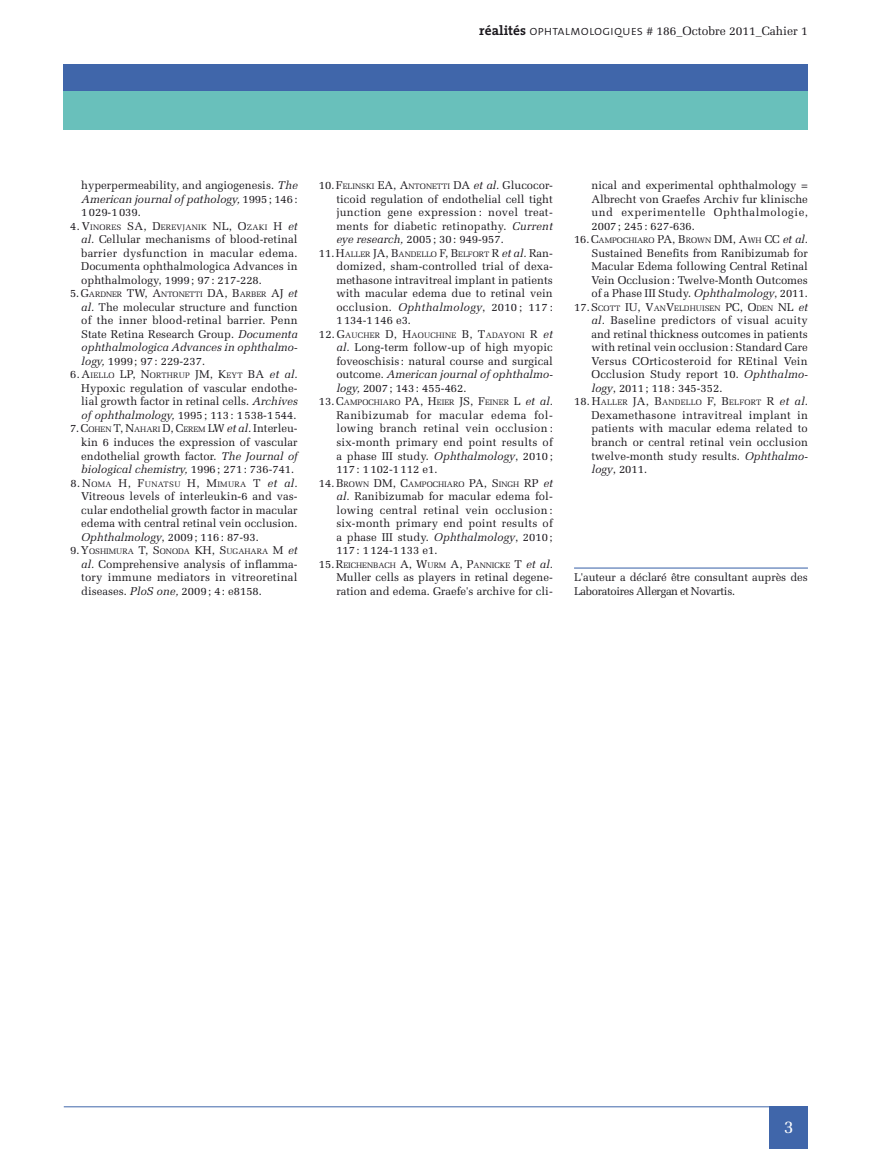
<style>
.page{position:relative;width:893px;height:1149px;background:#fff}
.page>*{position:absolute;margin:0;border:0;box-sizing:border-box;transform-origin:0 0}
.t1{font:18px "Melior";color:#fff}
.t2{font:12px "Melior";color:#1a171c}
.t3{font:11.25px/13.5px "Melior";color:#1a171c;text-align:justify}
.t4{font:7.8px "Melior";letter-spacing:.005em;color:#1a171c}
.t5{font:7.8px "Melior";letter-spacing:.025em;color:#1a171c}
.t6{font:7.8px "Melior";letter-spacing:.035em;color:#1a171c}
.t7{font:7.8px "Melior";letter-spacing:.03em;color:#1a171c}
.t8{font:7.8px "Melior";letter-spacing:.045em;color:#1a171c}
.s1{font-family:"The Serif";font-weight:700;font-size:13.5px}
.s2{font-family:"The Sans Light Caps";font-size:13.5px}
.s3{font-style:italic}
.s4{font-size:11.25px;color:#fff}
.s5{font-size:11.25px}
.s6{font-style:italic;font-size:11.25px}
</style>
<div class="page">
<div style="left:64px;top:64px;width:744px;height:27px;background:#4066aa"></div>
<div style="left:64px;top:91px;width:744px;height:39px;background:#69c0bb"></div>
<div style="left:770px;top:1106px;width:38px;height:42px;background:#4066aa"></div>
<hr style="left:64px;top:1106px;width:744px;height:1px;background:#4066aa">
<hr style="left:574px;top:567px;width:234px;height:1px;background:#4066aa">
<p class="t2" style="left:479px;top:24px;width:330px"><span class="s1">réalités</span> <span class="s2">ophtalmologiques</span> # 186_Octobre 2011_Cahier 1</p>
<p class="t3" style="left:81px;top:179px;width:218px">hyperpermeability, and angiogenesis. <span class="s3">The American journal of pathology,</span> 1995; 146:<br>1029-1039.</p>
<p class="t6" style="left:64px;top:222px;width:235px"><span class="s4">0</span><span class="s5">4.</span> <span class="s5">V</span>INORES <span class="s5">SA, D</span>EREVJANIK <span class="s5">NL , O</span>ZAKI <span class="s5">H</span> <span class="s6">et</span></p>
<p class="t3" style="left:81px;top:233px;width:218px"><span class="s3">al.</span> Cellular mechanisms of blood-retinal barrier dysfunction in macular edema.<br>Documenta ophthalmologica Advances in ophthalmology, 1999; 97: 217-228.</p>
<p class="t4" style="left:64px;top:290px;width:235px"><span class="s4">0</span><span class="s5">5.</span><span class="s5">G</span>ARDNER <span class="s5">TW, A</span>NTONETTI <span class="s5">DA , B</span>ARBER <span class="s5">AJ</span> <span class="s6">et</span></p>
<p class="t3" style="left:81px;top:300px;width:218px"><span class="s3">al.</span> The molecular structure and function of the inner blood-retinal barrier. Penn State Retina Research Group. <span class="s3">Documenta ophthalmologica Advances in ophthalmo&shy;logy,</span> 1999; 97: 229-237.</p>
<p class="t5" style="left:64px;top:371px;width:235px"><span class="s4">0</span><span class="s5">6.</span> <span class="s5">A</span>IELLO <span class="s5">LP, N</span>ORTHRUP <span class="s5">JM, K</span>EYT <span class="s5">BA</span> <span class="s6">et al.</span></p>
<p class="t3" style="left:81px;top:381px;width:218px">Hypoxic regulation of vascular endothe&shy;lial growth factor in retinal cells. <span class="s3">Archives of ophthalmology,</span> 1995; 113: 1538-1544.</p>
<p class="t4" style="left:64px;top:425px;width:31px"><span class="s4">0</span><span class="s5">7.</span><span class="s5">C</span>OHE</p>
<p class="t4" style="left:105px;top:425px;width:194px">N <span class="s5">T, N</span>AHARI <span class="s5">D, C</span>EREM <span class="s5">LW</span> <span class="s6">et al.</span> <span class="s5">Interleu-</span></p>
<p class="t3" style="left:81px;top:435px;width:218px">kin 6 induces the expression of vascular endothelial growth factor. <span class="s3">The Journal of biological chemistry,</span> 1996; 271: 736-741.</p>
<p class="t8" style="left:64px;top:479px;width:235px"><span class="s4">0</span><span class="s5">8.</span> <span class="s5">N</span>OMA <span class="s5">H, F</span>UNATSU <span class="s5">H, M</span>IMURA <span class="s5">T</span> <span class="s6">et al.</span></p>
<p class="t3" style="left:81px;top:489px;width:218px">Vitreous levels of interleukin-6 and vas&shy;cular endothelial growth factor in macular edema with central retinal vein occlusion.<br><span class="s3">Ophthalmology</span>, 2009; 116: 87-93.</p>
<p class="t4" style="left:64px;top:546px;width:32px"><span class="s4">0</span><span class="s5">9.</span><span class="s5">Y</span>OSH</p>
<p class="t4" style="left:106px;top:546px;width:193px">IMURA <span class="s5">T, S</span>ONODA <span class="s5">KH, S</span>UGAHARA <span class="s5">M</span> <span class="s6">et</span></p>
<p class="t3" style="left:81px;top:557px;width:218px"><span class="s3">al.</span> Comprehensive analysis of inflamma&shy;tory immune mediators in vitreoretinal diseases. <span class="s3">PloS one,</span> 2009; 4: e8158.</p>
<p class="t4" style="left:319px;top:182px;width:235px"><span class="s5">10.F</span>ELINSKI <span class="s5">EA, A</span>NTONETTI <span class="s5">DA</span> <span class="s6">et al.</span> <span class="s5">Glucocor-</span></p>
<p class="t3" style="left:336px;top:192px;width:218px">ticoid regulation of endothelial cell tight junction gene expression : novel treat&shy;ments for diabetic retinopathy. <span class="s3">Current eye research,</span> 2005; 30: 949-957.</p>
<p class="t4" style="left:319px;top:249px;width:235px"><span class="s5">11.H</span>ALLER <span class="s5">JA , B</span>ANDELLO <span class="s5">F, B</span>ELFORT <span class="s5">R</span> <span class="s6">et al.</span> <span class="s5">Ran-</span></p>
<p class="t3" style="left:336px;top:260px;width:218px">domized, sham-controlled trial of dexa&shy;methasone intravitreal implant in patients with macular edema due to retinal vein occlusion. <span class="s3">Ophthalmology</span>, 2010 ; 117 :<br>1134-1146 e3.</p>
<p class="t7" style="left:319px;top:330px;width:235px"><span class="s5">12.</span> <span class="s5">G</span>AUCHER <span class="s5">D, H</span>AOUCHINE <span class="s5">B, T</span>ADAYONI <span class="s5">R</span> <span class="s6">et</span></p>
<p class="t3" style="left:336px;top:341px;width:218px"><span class="s3">al.</span> Long-term follow-up of high myopic foveoschisis : natural course and surgical outcome. <span class="s3">American journal of ophthalmo&shy;logy,</span> 2007; 143: 455-462.</p>
<p class="t4" style="left:319px;top:398px;width:39px"><span class="s5">13.</span><span class="s5">C</span>AMPO</p>
<p class="t4" style="left:369px;top:398px;width:186px">CHIARO <span class="s5">PA, H</span>EIER <span class="s5">JS, F</span>EINER <span class="s5">L</span> <span class="s6">et al.</span></p>
<p class="t3" style="left:336px;top:408px;width:218px">Ranibizumab for macular edema fol&shy;lowing branch retinal vein occlusion : six-month primary end point results of a phase III study. <span class="s3">Ophthalmology</span>, 2010; 117: 1102-1112 e1.</p>
<p class="t4" style="left:319px;top:479px;width:103px"><span class="s5">14.</span><span class="s5">B</span>ROWN <span class="s5">DM, C</span>AMPO</p>
<p class="t4" style="left:433px;top:479px;width:121px">CHIARO <span class="s5">PA, S</span>INGH <span class="s5">RP</span> <span class="s6">et</span></p>
<p class="t3" style="left:336px;top:489px;width:218px"><span class="s3">al.</span> Ranibizumab for macular edema fol&shy;lowing central retinal vein occlusion : six-month primary end point results of a phase III study. <span class="s3">Ophthalmology</span>, 2010; 117: 1124-1133 e1.</p>
<p class="t4" style="left:319px;top:560px;width:235px"><span class="s5">15.R</span>EICHENBACH <span class="s5">A, W</span>URM <span class="s5">A, P</span>ANNICKE <span class="s5">T</span> <span class="s6">et al.</span></p>
<p class="t3" style="left:336px;top:570px;width:218px">Muller cells as players in retinal degene&shy;ration and edema. Graefe's archive for cli-</p>
<p class="t3" style="left:591px;top:179px;width:218px">nical and experimental ophthalmology = Albrecht von Graefes Archiv fur klinische und experimentelle Ophthalmologie, 2007; 245: 627-636.</p>
<p class="t4" style="left:574px;top:236px;width:38px"><span class="s5">16.</span><span class="s5">C</span>AMPO</p>
<p class="t4" style="left:623px;top:236px;width:186px">CHIARO <span class="s5">PA, B</span>ROWN <span class="s5">DM, A</span>WH <span class="s5">CC</span> <span class="s6">et al.</span></p>
<p class="t3" style="left:591px;top:246px;width:218px">Sustained Benefits from Ranibizumab for Macular Edema following Central Retinal Vein Occlusion: Twelve-Month Outcomes of a Phase III Study. <span class="s3">Ophthalmology</span>, 2011.</p>
<p class="t4" style="left:574px;top:303px;width:235px"><span class="s5">17.</span><span class="s5">S</span>COTT <span class="s5">IU, V</span>AN<span class="s5">V</span>ELDHUISEN <span class="s5">PC, O</span>DEN <span class="s5">NL</span> <span class="s6">et</span></p>
<p class="t3" style="left:591px;top:314px;width:218px"><span class="s3">al.</span> Baseline predictors of visual acuity and retinal thickness outcomes in patients with retinal vein occlusion: Standard Care Versus COrticosteroid for REtinal Vein Occlusion Study report 10. <span class="s3">Ophthalmo&shy;logy</span>, 2011; 118: 345-352.</p>
<p class="t5" style="left:574px;top:398px;width:235px"><span class="s5">18.</span> <span class="s5">H</span>ALLER <span class="s5">JA, B</span>ANDELLO <span class="s5">F, B</span>ELFORT <span class="s5">R</span> <span class="s6">et al.</span></p>
<p class="t3" style="left:591px;top:408px;width:218px">Dexamethasone intravitreal implant in patients with macular edema related to branch or central retinal vein occlusion twelve-month study results. <span class="s3">Ophthalmo&shy;logy</span>, 2011.</p>
<p class="t3" style="left:574px;top:570px;width:235px">L'auteur a déclaré être consultant auprès des<br>Laboratoires Allergan et Novartis.</p>
<h1 class="t1" style="left:784px;top:1115px;width:12px">3</h1>
</div>
